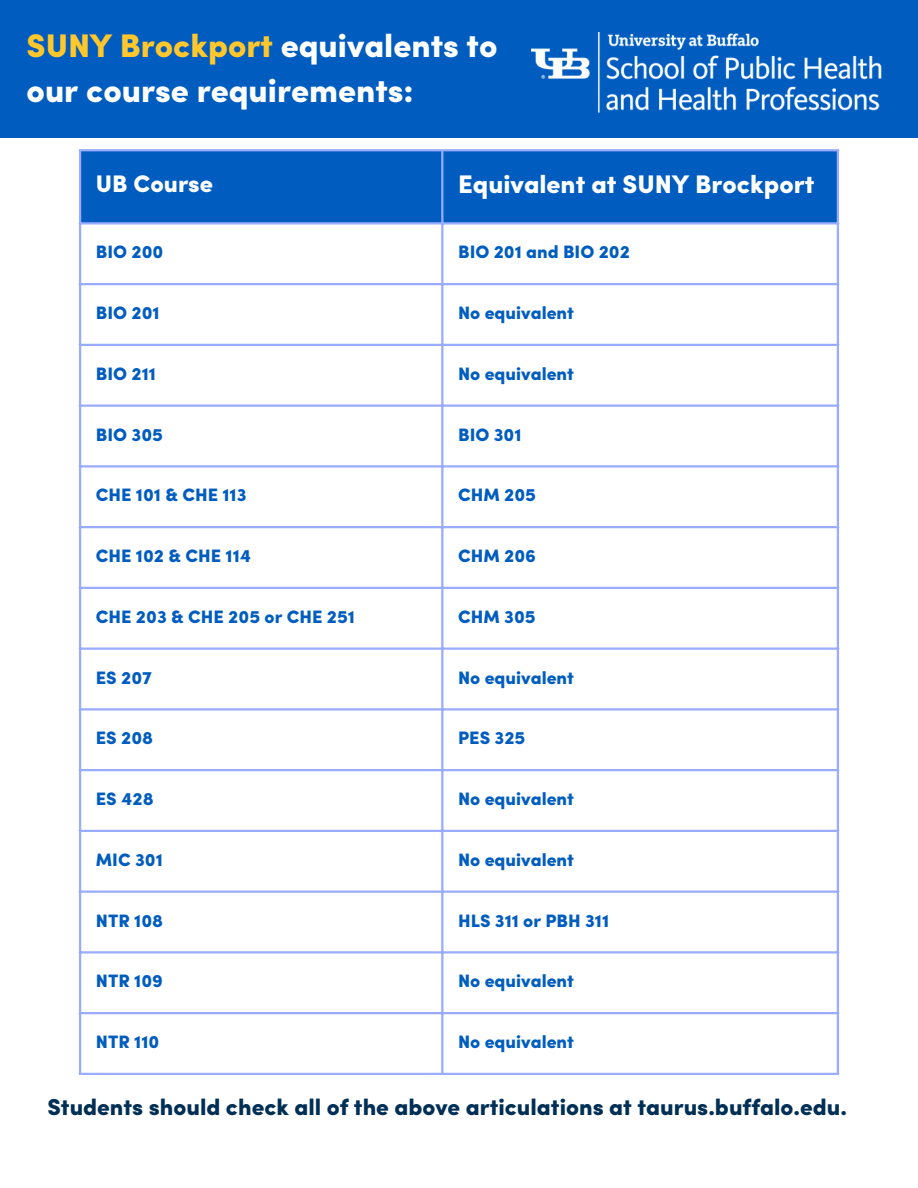
<style>
.page{position:relative;width:918px;height:1188px;background:#fff}
.page>*{position:absolute;margin:0;border:0;box-sizing:border-box;transform-origin:0 0}
.t1{font:900 32.7px/45px "Sofia Pro";color:#fff}
.t2{font:900 25.5px "Sofia Pro";color:#fff}
.t3{font:900 24px "Sofia Pro";color:#fff}
.t4{font:900 23.1px "Sofia Pro";color:#002f56}
.t5{font:900 18px "Sofia Pro";color:#005dbf}
.s1{color:#ffc72c}
</style>
<div class="page">
<div style="left:81px;top:151px;width:756px;height:71px;background:#005dbf"></div>
<hr style="left:79px;top:151px;width:2px;height:922px;background:#99acff">
<hr style="left:441px;top:151px;width:2px;height:922px;background:#99acff">
<hr style="left:837px;top:151px;width:2px;height:922px;background:#99acff">
<hr style="left:79px;top:149px;width:760px;height:2px;background:#99acff">
<hr style="left:79px;top:222px;width:760px;height:3px;background:#99acff">
<hr style="left:79px;top:283px;width:760px;height:2px;background:#99acff">
<hr style="left:79px;top:344px;width:760px;height:2px;background:#99acff">
<hr style="left:79px;top:405px;width:760px;height:2px;background:#99acff">
<hr style="left:79px;top:465px;width:760px;height:3px;background:#99acff">
<hr style="left:79px;top:526px;width:760px;height:2px;background:#99acff">
<hr style="left:79px;top:587px;width:760px;height:2px;background:#99acff">
<hr style="left:79px;top:648px;width:760px;height:2px;background:#99acff">
<hr style="left:79px;top:708px;width:760px;height:3px;background:#99acff">
<hr style="left:79px;top:769px;width:760px;height:2px;background:#99acff">
<hr style="left:79px;top:830px;width:760px;height:2px;background:#99acff">
<hr style="left:79px;top:891px;width:760px;height:2px;background:#99acff">
<hr style="left:79px;top:951px;width:760px;height:3px;background:#99acff">
<hr style="left:79px;top:1012px;width:760px;height:2px;background:#99acff">
<hr style="left:79px;top:1073px;width:760px;height:2px;background:#99acff">
<div style="left:0;top:0;width:918px;height:138px;background:#005dbf"></div>
<img style="left:531px;top:33px;width:350px;height:80px">
<p class="t1" style="left:27px;top:26px;width:472px"><span class="s1">SUNY Brockport</span> equivalents to our course requirements:</p>
<h1 class="t3" style="left:96px;top:174px;width:119px">UB Course</h1>
<p class="t2" style="left:458px;top:174px;width:358px">Equivalent at SUNY Brockport</p>
<p class="t5" style="left:96px;top:245px;width:69px">BIO 200</p>
<p class="t5" style="left:458px;top:245px;width:173px">BIO 201 and BIO 202</p>
<p class="t5" style="left:96px;top:306px;width:65px">BIO 201</p>
<p class="t5" style="left:458px;top:306px;width:117px">No equivalent</p>
<p class="t5" style="left:96px;top:366px;width:62px">BIO 211</p>
<p class="t5" style="left:458px;top:366px;width:117px">No equivalent</p>
<p class="t5" style="left:96px;top:427px;width:69px">BIO 305</p>
<p class="t5" style="left:458px;top:427px;width:65px">BIO 301</p>
<p class="t5" style="left:96px;top:488px;width:152px">CHE 101 &amp; CHE 113</p>
<p class="t5" style="left:458px;top:488px;width:80px">CHM 205</p>
<p class="t5" style="left:96px;top:549px;width:157px">CHE 102 &amp; CHE 114</p>
<p class="t5" style="left:458px;top:549px;width:79px">CHM 206</p>
<p class="t5" style="left:96px;top:609px;width:261px">CHE 203 &amp; CHE 205 or CHE 251</p>
<p class="t5" style="left:458px;top:609px;width:79px">CHM 305</p>
<p class="t5" style="left:96px;top:670px;width:58px">ES 207</p>
<p class="t5" style="left:458px;top:670px;width:117px">No equivalent</p>
<p class="t5" style="left:96px;top:731px;width:59px">ES 208</p>
<p class="t5" style="left:458px;top:731px;width:69px">PES 325</p>
<p class="t5" style="left:96px;top:792px;width:59px">ES 428</p>
<p class="t5" style="left:458px;top:792px;width:117px">No equivalent</p>
<p class="t5" style="left:96px;top:852px;width:69px">MIC 301</p>
<p class="t5" style="left:458px;top:852px;width:117px">No equivalent</p>
<p class="t5" style="left:96px;top:913px;width:69px">NTR 108</p>
<p class="t5" style="left:458px;top:913px;width:153px">HLS 311 or PBH 311</p>
<p class="t5" style="left:96px;top:974px;width:69px">NTR 109</p>
<p class="t5" style="left:458px;top:974px;width:117px">No equivalent</p>
<p class="t5" style="left:96px;top:1035px;width:65px">NTR 110</p>
<p class="t5" style="left:458px;top:1035px;width:117px">No equivalent</p>
<p class="t4" style="left:47px;top:1098px;width:801px">Students should check all of the above articulations at taurus.buffalo.edu.</p>
</div>
